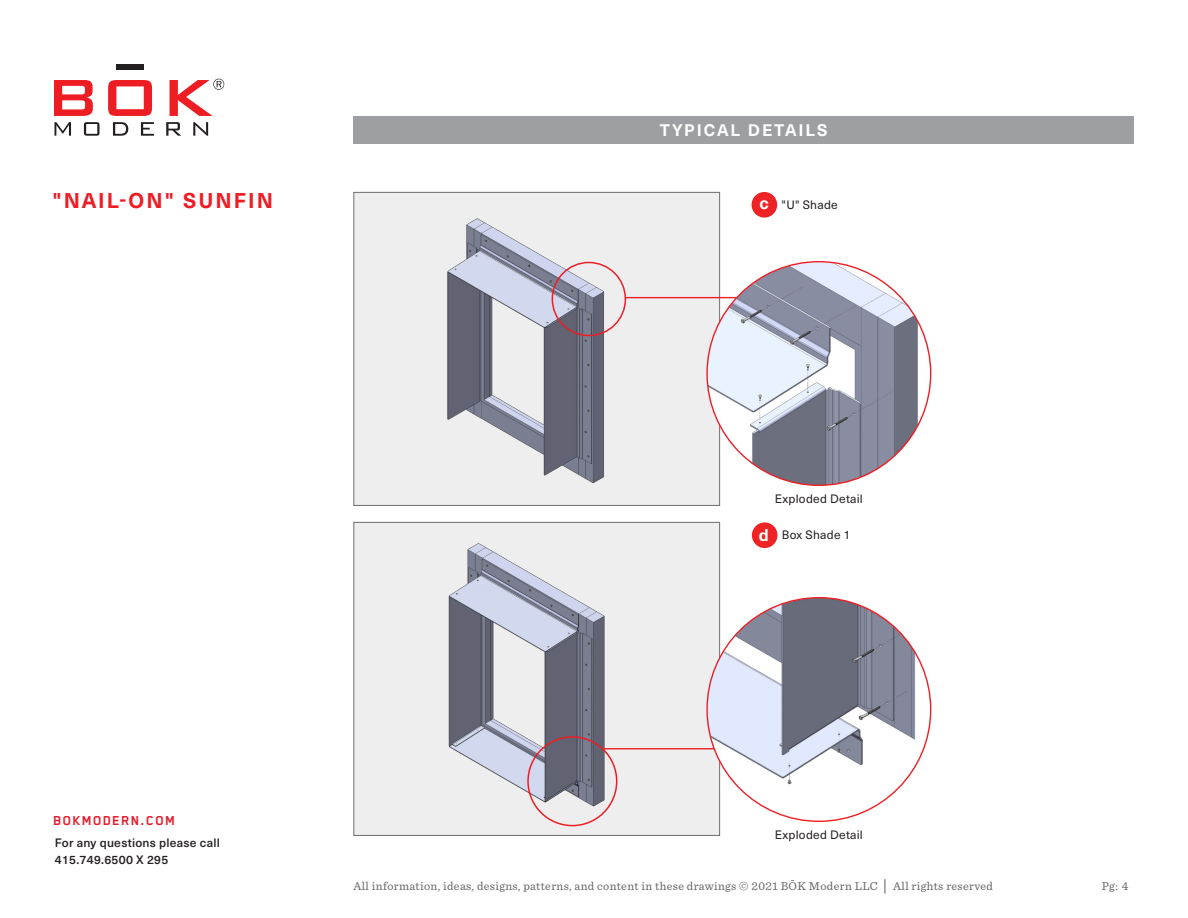
<style>
.page{position:relative;width:1188px;height:918px;background:#fff}
.page>*{position:absolute;margin:0;border:0;box-sizing:border-box;transform-origin:0 0}
.t1{font:700 21px "Neue Haas Unica Pro";letter-spacing:.1em;color:#ee1d23}
.t2{font:700 16.8px "Neue Haas Unica Pro";color:#fff}
.t3{font:700 16.5px "Neue Haas Unica Pro";letter-spacing:.12em;color:#fff}
.t4{font:700 15px "Blender Pro";letter-spacing:.075em;color:#e81c2e}
.t5{font:12px "Sentinel";letter-spacing:.03em;color:#636366}
.t6{font:12px "Neue Haas Unica Pro";letter-spacing:.02em;color:#231f20}
.t7{font:500 12px/16.5px "Neue Haas Unica Pro";letter-spacing:.02em;color:#231f20}
.s1{font-family:"Franklin Gothic"}
</style>
<div class="page">
<svg style="left:54px;top:80px;width:39px;height:36px"></svg>
<svg style="left:108px;top:80px;width:44px;height:36px"></svg>
<div style="left:116px;top:64px;width:28px;height:6px;background:#231f20"></div>
<svg style="left:54px;top:122px;width:17px;height:14px"></svg>
<svg style="left:84px;top:122px;width:16px;height:14px"></svg>
<svg style="left:113px;top:122px;width:15px;height:14px"></svg>
<svg style="left:141px;top:122px;width:13px;height:14px"></svg>
<svg style="left:166px;top:122px;width:15px;height:14px"></svg>
<svg style="left:193px;top:122px;width:15px;height:14px"></svg>
<svg style="left:170px;top:79px;width:54px;height:37px"></svg>
<div style="left:354px;top:522px;width:366px;height:313px;background:#eeeeef"></div>
<img style="left:448px;top:543px;width:220px;height:284px">
<div style="left:353px;top:522px;width:367px;height:314px;border:1px solid #6c6d70"></div>
<div style="left:752px;top:193px;width:24px;height:24px;background:#ee2325;border-radius:50%"></div>
<div style="left:752px;top:192px;width:25px;height:26px;border:2px solid #ee2123;border-radius:50%"></div>
<div style="left:353px;top:117px;width:781px;height:27px;background:#9d9fa2"></div>
<div style="left:354px;top:192px;width:366px;height:313px;background:#eeeeef"></div>
<img style="left:447px;top:218px;width:226px;height:266px">
<div style="left:353px;top:192px;width:367px;height:314px;border:1px solid #6c6d70"></div>
<div style="left:753px;top:523px;width:24px;height:24px;background:#ee2325;border-radius:50%"></div>
<div style="left:752px;top:522px;width:25px;height:26px;border:2px solid #ee2123;border-radius:50%"></div>
<div style="left:552px;top:262px;width:74px;height:74px;border:2px solid #ee1d23;border-radius:50%"></div>
<hr style="left:625px;top:297px;width:111px;height:1px;background:#ee1d23">
<img style="left:707px;top:262px;width:224px;height:223px;border-radius:112px">
<div style="left:527px;top:736px;width:90px;height:90px;border:2px solid #ee1d23;border-radius:50%"></div>
<hr style="left:603px;top:748px;width:111px;height:1px;background:#ee1d23">
<img style="left:707px;top:598px;width:224px;height:223px;border-radius:112px">
<p class="t1" style="left:52px;top:188px;width:222px">"NAIL-ON" SUNFIN</p>
<p class="t3" style="left:660px;top:120px;width:169px">TYPICAL DETAILS</p>
<p class="t2" style="left:760px;top:193px;width:11px">c</p>
<p class="t6" style="left:782px;top:197px;width:58px">"U" Shade</p>
<p class="t4" style="left:53px;top:812px;width:123px">BOKMODERN.COM</p>
<p class="t7" style="left:55px;top:835px;width:167px">For any questions please call<br>415.749.6500 X 295</p>
<p class="t6" style="left:775px;top:491px;width:89px">Exploded Detail</p>
<p class="t2" style="left:759px;top:524px;width:12px">d</p>
<p class="t6" style="left:782px;top:528px;width:70px">Box Shade 1</p>
<p class="t6" style="left:775px;top:827px;width:89px">Exploded Detail</p>
<p class="t5" style="left:353px;top:877px;width:641px">All information, ideas, designs, patterns, and content in these drawings © 2021 BŌK Modern LLC <span class="s1">│</span> All rights reserved</p>
<p class="t5" style="left:1102px;top:877px;width:28px">Pg: 4</p>
</div>
